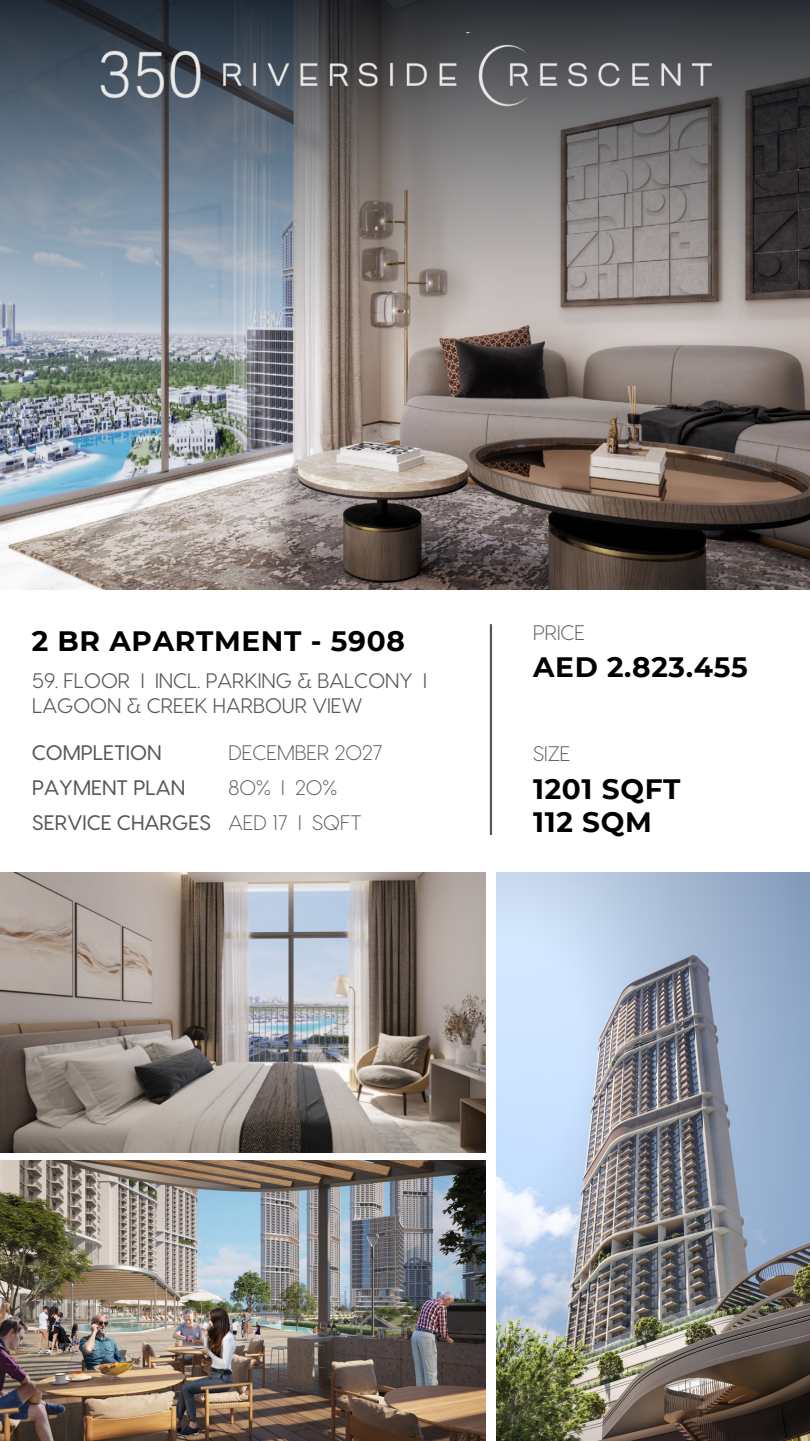
<style>
.page{position:relative;width:810px;height:1441px;background:#fff}
.page>*{position:absolute;margin:0;border:0;box-sizing:border-box;transform-origin:0 0}
.t1{font:700 28px/33px "Montserrat";letter-spacing:.025em;color:#000}
.t2{font:21px "Visby CF";color:#595757}
.t3{font:300 21px "Visby CF";color:#595757}
.t4{font:500 21px "Visby CF";color:#595757}
</style>
<div class="page">
<img style="left:496px;top:872px;width:314px;height:568px">
<img style="left:0;top:872px;width:486px;height:280px">
<img style="left:0;top:1160px;width:486px;height:280px">
<img style="left:0;top:369px;width:810px;height:220px">
<hr style="left:490px;top:624px;width:2px;height:210px;background:#595757">
<svg style="left:0;top:0;width:810px;height:369px;background:#7d7f83"></svg>
<img style="left:76px;top:33px;width:658px;height:97px">
<p class="t1" style="left:32px;top:624px;width:375px">2 BR APARTMENT - 5908</p>
<h1 class="t2" style="left:32px;top:667px;width:396px">59. FLOOR I INCL. PARKING &amp; BALCONY I</h1>
<p class="t2" style="left:32px;top:692px;width:332px">LAGOON &amp; CREEK HARBOUR VIEW</p>
<p class="t4" style="left:32px;top:738px;width:131px">COMPLETION</p>
<p class="t4" style="left:32px;top:773px;width:155px">PAYMENT PLAN</p>
<h1 class="t3" style="left:229px;top:738px;width:155px">DECEMBER 2027</h1>
<h2 class="t3" style="left:229px;top:773px;width:110px">80% I 20%</h2>
<p class="t4" style="left:32px;top:809px;width:180px">SERVICE CHARGES</p>
<p class="t3" style="left:229px;top:809px;width:135px">AED 17 I SQFT</p>
<h2 class="t3" style="left:533px;top:618px;width:54px">PRICE</h2>
<h1 class="t1" style="left:533px;top:650px;width:216px">AED 2.823.455</h1>
<h2 class="t3" style="left:533px;top:739px;width:39px">SIZE</h2>
<p class="t1" style="left:533px;top:772px;width:149px">1201 SQFT<br>112 SQM</p>
</div>
